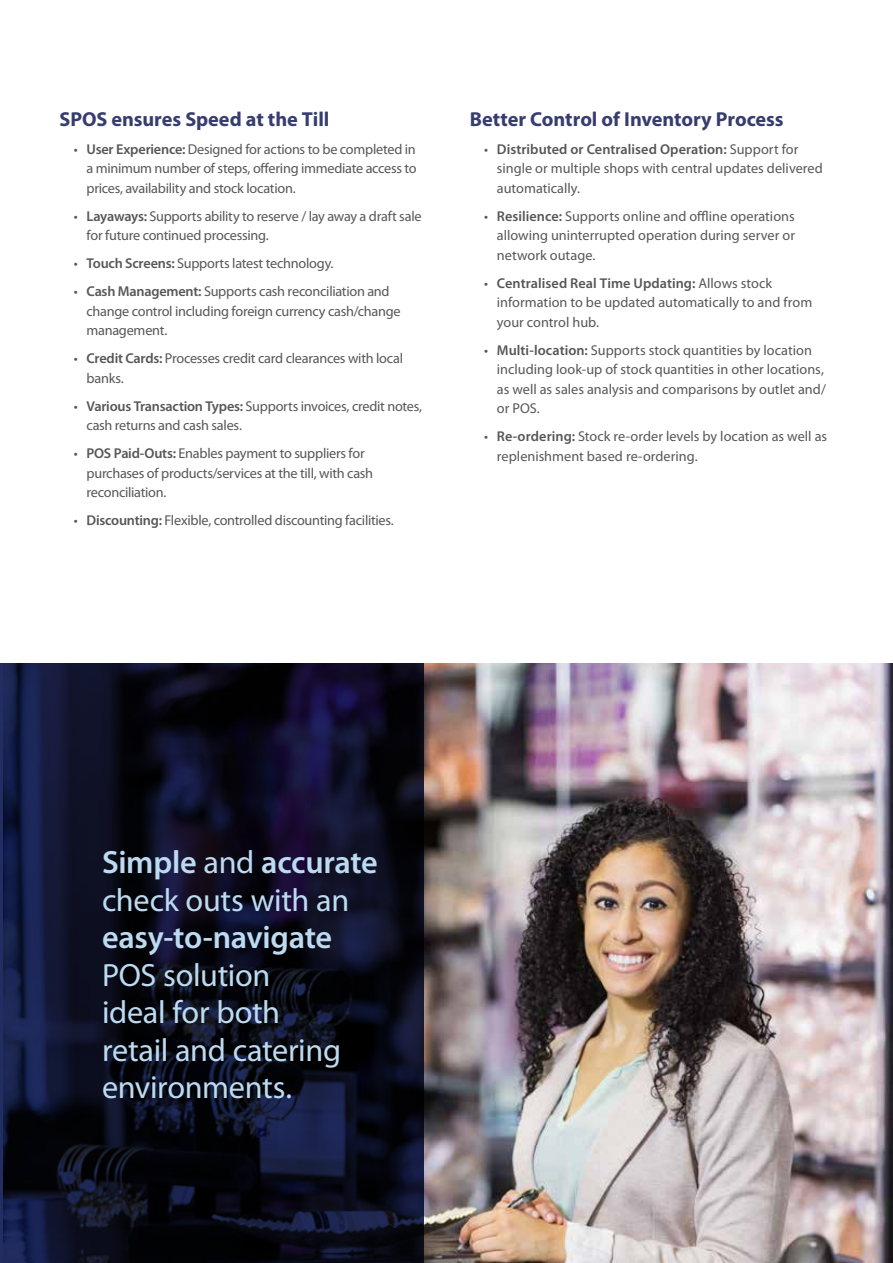
<style>
.page{position:relative;width:893px;height:1263px;background:#fff}
.page>*{position:absolute;margin:0;border:0;box-sizing:border-box;transform-origin:0 0}
.t1{font:32.25px/37.5px "Myriad Pro";letter-spacing:-.01em;color:#bcdaf1}
.t2{font:600 32.25px "Myriad Pro";letter-spacing:-.01em;color:#bcdaf1}
.t3{font:700 20.25px "Myriad Pro";letter-spacing:-.005em;color:#373d6f}
.t4{font:14.25px/19.5px "Myriad Pro";letter-spacing:-.01em;color:#575756}
.s1{font-weight:600}
</style>
<div class="page">
<img style="left:423px;top:663px;width:470px;height:600px">
<svg style="left:0;top:663px;width:423px;height:600px;background:#0d0f23"></svg>
<h2 class="t3" style="left:60px;top:106px;width:271px">SPOS ensures Speed at the Till</h2>
<p class="t4" style="left:87px;top:139px;width:332px;text-align:justify;text-indent:-13px">• <span class="s1">User Experience:</span> Designed for actions to be completed in a minimum number of steps, offering immediate access to prices, availability and stock location.</p>
<p class="t4" style="left:87px;top:206px;width:337px;text-indent:-13px">• <span class="s1">Layaways:</span> Supports ability to reserve / lay away a draft sale for future continued processing.</p>
<p class="t4" style="left:74px;top:253px;width:261px">• <span class="s1">Touch Screens:</span> Supports latest technology.</p>
<p class="t4" style="left:87px;top:281px;width:316px;text-indent:-13px">• <span class="s1">Cash Management:</span> Supports cash reconciliation and change control including foreign currency cash/change management.</p>
<p class="t4" style="left:87px;top:348px;width:318px;text-indent:-13px">• <span class="s1">Credit Cards:</span> Processes credit card clearances with local banks.</p>
<p class="t4" style="left:87px;top:396px;width:337px;text-indent:-13px">• <span class="s1">Various Transaction Types:</span> Supports invoices, credit notes, cash returns and cash sales.</p>
<p class="t4" style="left:87px;top:443px;width:288px;text-indent:-13px">• <span class="s1">POS Paid-Outs:</span> Enables payment to suppliers for purchases of products/services at the till, with cash reconciliation.</p>
<p class="t4" style="left:74px;top:510px;width:322px">• <span class="s1">Discounting:</span> Flexible, controlled discounting facilities.</p>
<h2 class="t3" style="left:470px;top:106px;width:315px">Better Control of Inventory Process</h2>
<p class="t4" style="left:497px;top:139px;width:328px;text-indent:-13px">• <span class="s1">Distributed or Centralised Operation:</span> Support for single or multiple shops with central updates delivered automatically.</p>
<p class="t4" style="left:497px;top:206px;width:300px;text-align:justify;text-indent:-13px">• <span class="s1">Resilience:</span> Supports online and offline operations allowing uninterrupted operation during server or network outage.</p>
<p class="t4" style="left:497px;top:273px;width:317px;text-indent:-13px">• <span class="s1">Centralised Real Time Updating:</span> Allows stock information to be updated automatically to and from your control hub.</p>
<p class="t4" style="left:497px;top:340px;width:331px;text-indent:-13px">• <span class="s1">Multi-location:</span> Supports stock quantities by location including look-up of stock quantities in other locations, as well as sales analysis and comparisons by outlet and/ or POS.</p>
<p class="t4" style="left:497px;top:426px;width:332px;text-indent:-13px">• <span class="s1">Re-ordering:</span> Stock re-order levels by location as well as replenishment based re-ordering.</p>
<h1 class="t1" style="left:102px;top:843px;width:277px"><span class="s1">Simple</span> and <span class="s1">accurate </span>check outs with an</h1>
<h1 class="t2" style="left:102px;top:917px;width:232px">easy-to-navigate</h1>
<h1 class="t1" style="left:102px;top:956px;width:240px">POS solution ideal for both retail and catering environments.</h1>
</div>
